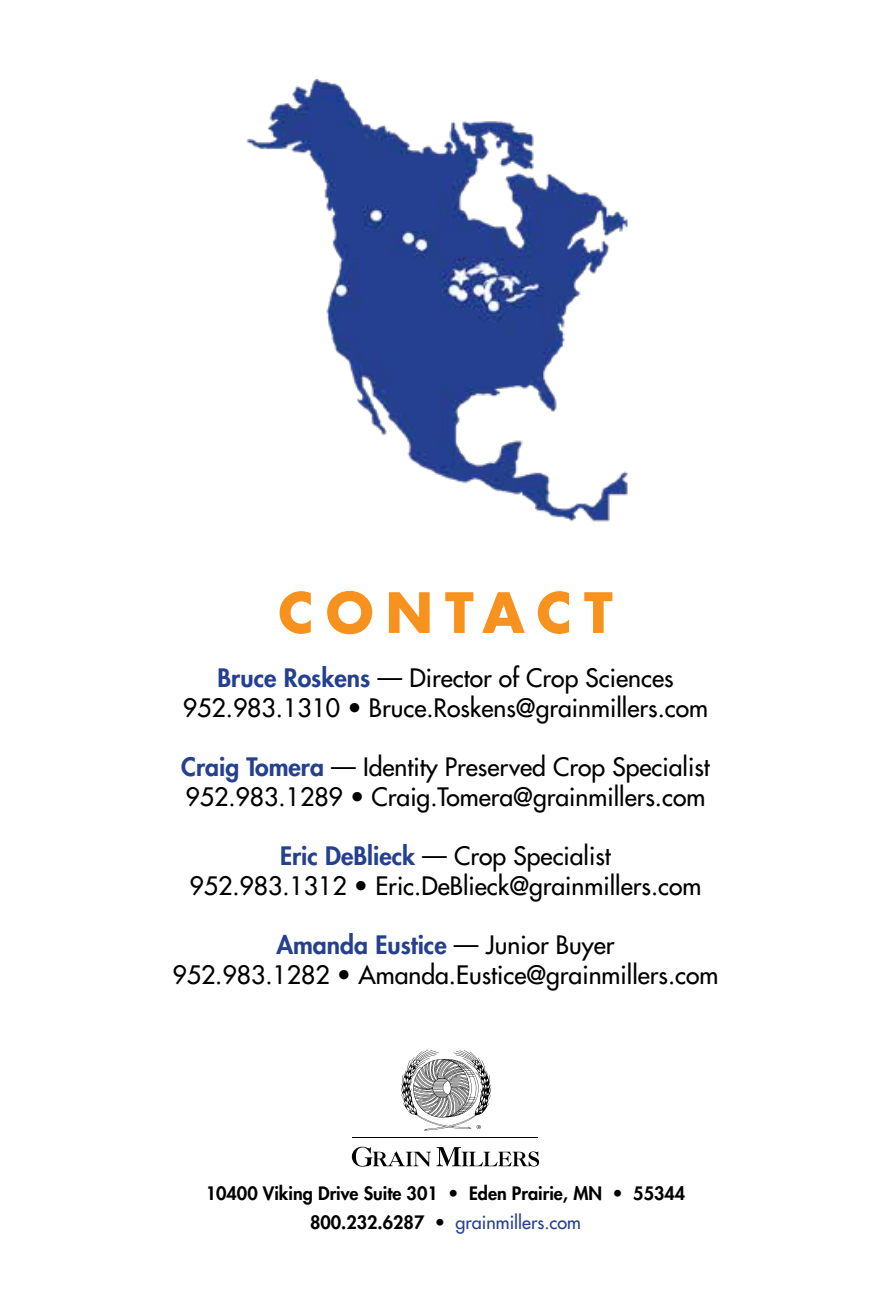
<style>
.page{position:relative;width:891px;height:1296px;background:#fff}
.page>*{position:absolute;margin:0;border:0;box-sizing:border-box;transform-origin:0 0}
.t1{font:700 54px "Futura LT";letter-spacing:.22em;color:#f7921e}
.t2{font:24.75px/29.7px "Futura LT";color:#000;text-align:center}
.t3{font:800 18px/29.2px "Futura LT";color:#000;text-align:center}
.s1{font-weight:800;color:#25408f}
.s2{font-weight:400;color:#25408f}
</style>
<div class="page">
<img style="left:246px;top:78px;width:382px;height:444px">
<svg style="left:352px;top:1147px;width:187px;height:20px"></svg>
<hr style="left:353px;top:1137px;width:185px;height:1px;background:#000">
<svg style="left:401px;top:1050px;width:90px;height:80px"></svg>
<h1 class="t1" style="left:278px;top:577px;width:336px">CONTACT</h1>
<p class="t2" style="left:183px;top:663px;width:527px"><span class="s1">Bruce Roskens</span> — Director of Crop Sciences<br>952.983.1310 • Bruce.Roskens@grainmillers.com</p>
<p class="t2" style="left:181px;top:752px;width:530px;text-align:left"><span class="s1">Craig Tomera</span> — Identity Preserved Crop Specialist<br>952.983.1289 • Craig.Tomera@grainmillers.com</p>
<p class="t2" style="left:189px;top:841px;width:514px"><span class="s1">Eric DeBlieck</span> — Crop Specialist<br>952.983.1312 • Eric.DeBlieck@grainmillers.com</p>
<p class="t2" style="left:172px;top:930px;width:548px"><span class="s1">Amanda Eustice</span> — Junior Buyer<br>952.983.1282 • Amanda.Eustice@grainmillers.com</p>
<p class="t3" style="left:206px;top:1179px;width:481px">10400 Viking Drive Suite 301 • Eden Prairie, MN • 55344<br>800.232.6287 • <span class="s2">grainmillers.com</span></p>
</div>
